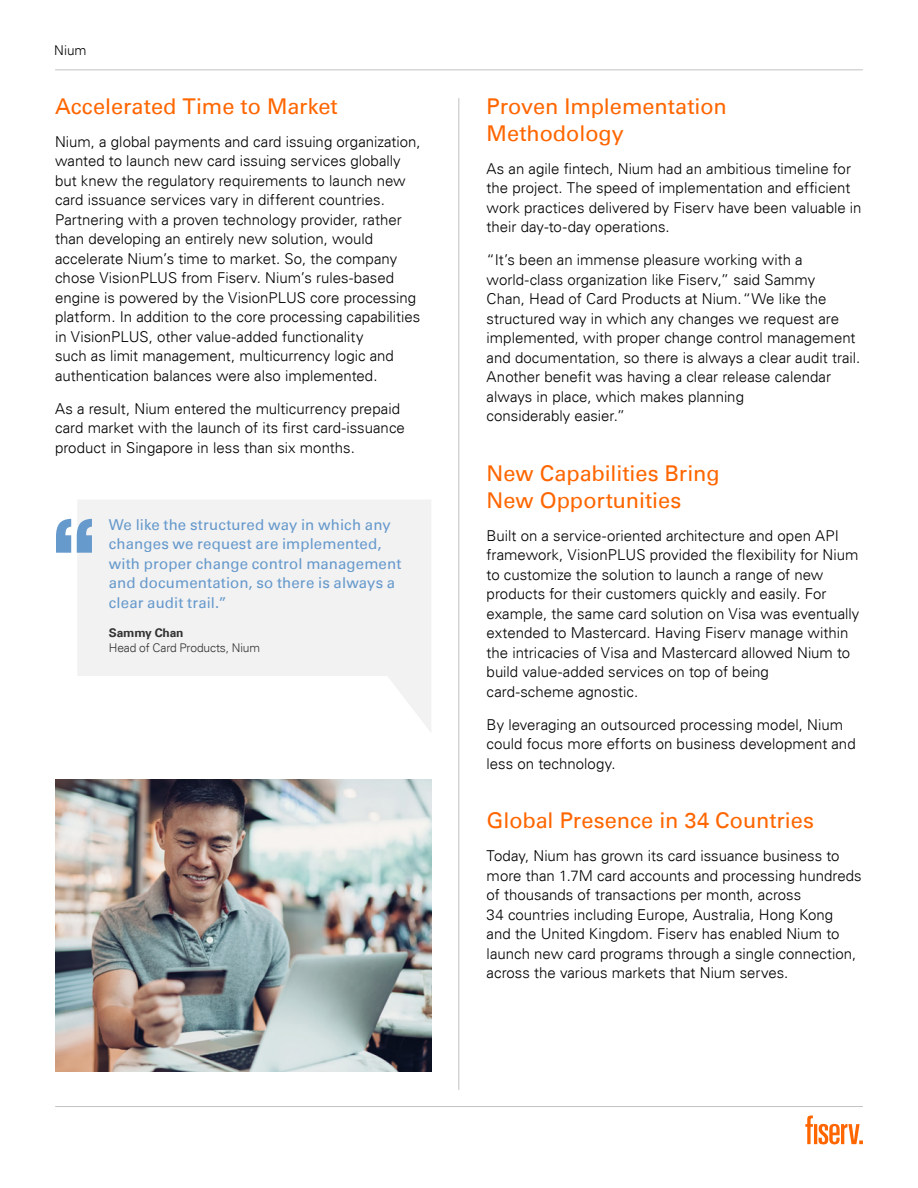
<style>
.page{position:relative;width:918px;height:1188px;background:#fff}
.page>*{position:absolute;margin:0;border:0;box-sizing:border-box;transform-origin:0 0}
.t1{font:21.75px/27px "Univers For Fiserv 55";color:#f60}
.t2{font:300 15px/19.5px "Univers For Fiserv 45";color:#000}
.t3{font:15px/19.5px "Univers For Fiserv 55";letter-spacing:.005em;color:#69c}
.t4{font:300 13.5px "Univers For Fiserv 45";color:#000}
.t5{font:300 12px "Univers For Fiserv 45";letter-spacing:-.01em;color:#333}
.t6{font:700 12px "Univers For Fiserv 65";letter-spacing:-.01em;color:#333}
</style>
<div class="page">
<svg style="left:805px;top:1116px;width:58px;height:28px"></svg>
<hr style="left:55px;top:1106px;width:808px;height:1px;background:#c2c2c2">
<hr style="left:459px;top:98px;width:1px;height:992px;background:#c2c2c2">
<hr style="left:55px;top:70px;width:808px;height:1px;background:#c2c2c2">
<img style="left:55px;top:780px;width:376px;height:291px">
<svg style="left:78px;top:500px;width:353px;height:232px;fill:#f2f2f2"></svg>
<svg style="left:56px;top:519px;width:36px;height:34px"></svg>
<p class="t4" style="left:54px;top:42px;width:34px">Nium</p>
<h1 class="t1" style="left:55px;top:93px;width:284px">Accelerated Time to Market</h1>
<p class="t2" style="left:55px;top:132px;width:367px">Nium, a global payments and card issuing organization, wanted to launch new card issuing services globally but knew the regulatory requirements to launch new card issuance services vary in different countries.<br>Partnering with a proven technology provider, rather than developing an entirely new solution, would accelerate Nium’s time to market. So, the company chose VisionPLUS from Fiserv. Nium’s rules-based engine is powered by the VisionPLUS core processing platform. In addition to the core processing capabilities in VisionPLUS, other value-added functionality<br>such as limit management, multicurrency logic and authentication balances were also implemented.</p>
<p class="t2" style="left:55px;top:399px;width:351px">As a result, Nium entered the multicurrency prepaid card market with the launch of its first card-issuance product in Singapore in less than six months.</p>
<p class="t3" style="left:109px;top:515px;width:294px">We like the structured way in which any changes we request are implemented, with proper change control management and documentation, so there is always a clear audit trail.”</p>
<p class="t6" style="left:109px;top:626px;width:76px">Sammy Chan</p>
<p class="t5" style="left:109px;top:641px;width:153px">Head of Card Products, Nium</p>
<h1 class="t1" style="left:487px;top:93px;width:242px">Proven Implementation<br>Methodology</h1>
<p class="t2" style="left:487px;top:159px;width:376px">As an agile fintech, Nium had an ambitious timeline for the project. The speed of implementation and efficient work practices delivered by Fiserv have been valuable in their day-to-day operations.</p>
<p class="t2" style="left:487px;top:250px;width:375px">“It’s been an immense pleasure working with a world-class organization like Fiserv,” said Sammy<br>Chan, Head of Card Products at Nium. “We like the structured way in which any changes we request are implemented, with proper change control management and documentation, so there is always a clear audit trail.<br>Another benefit was having a clear release calendar always in place, which makes planning<br>considerably easier.”</p>
<h1 class="t1" style="left:487px;top:460px;width:235px">New Capabilities Bring<br>New Opportunities</h1>
<p class="t2" style="left:487px;top:526px;width:374px">Built on a service-oriented architecture and open API framework, VisionPLUS provided the flexibility for Nium to customize the solution to launch a range of new products for their customers quickly and easily. For example, the same card solution on Visa was eventually extended to Mastercard. Having Fiserv manage within the intricacies of Visa and Mastercard allowed Nium to build value-added services on top of being card-scheme agnostic.</p>
<p class="t2" style="left:487px;top:715px;width:371px">By leveraging an outsourced processing model, Nium could focus more efforts on business development and less on technology.</p>
<h1 class="t1" style="left:487px;top:807px;width:329px">Global Presence in 34 Countries</h1>
<p class="t2" style="left:487px;top:846px;width:377px">Today, Nium has grown its card issuance business to more than 1.7M card accounts and processing hundreds of thousands of transactions per month, across<br>34 countries including Europe, Australia, Hong Kong<br>and the United Kingdom. Fiserv has enabled Nium to launch new card programs through a single connection, across the various markets that Nium serves.</p>
</div>
